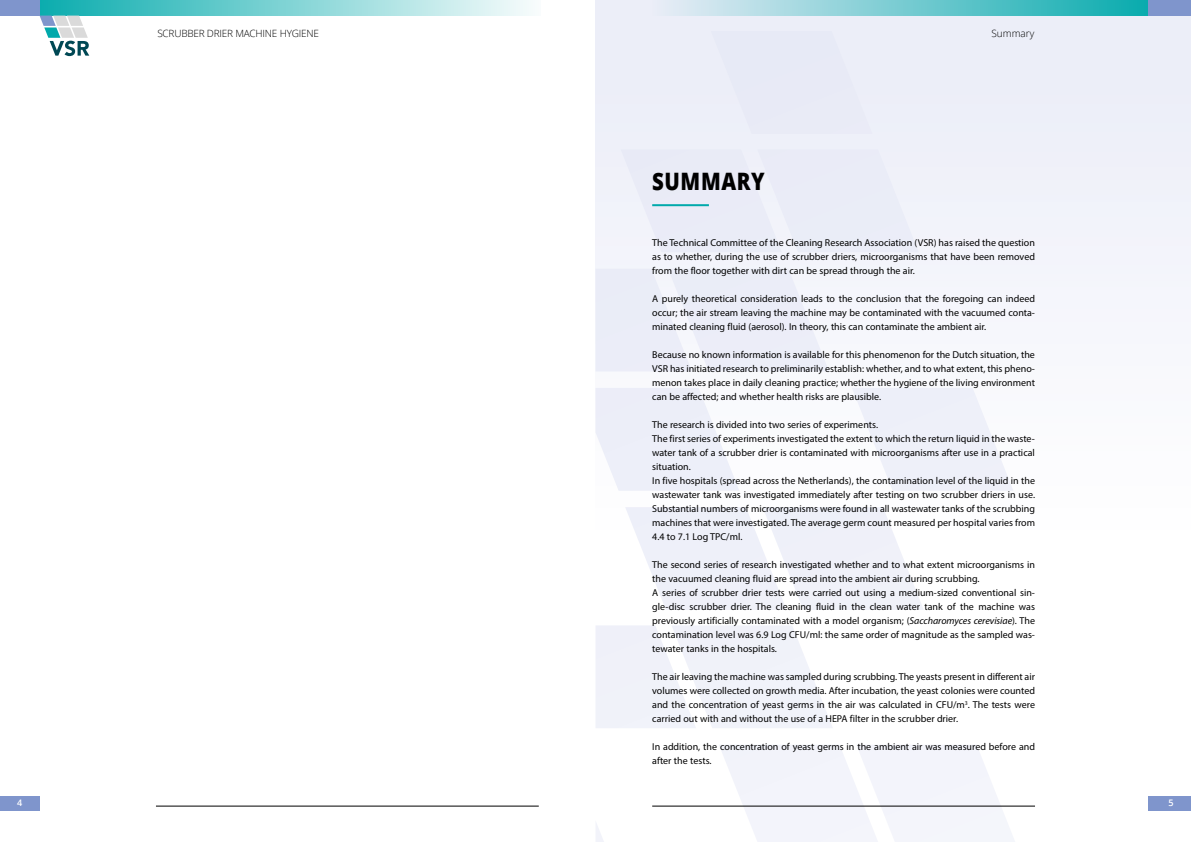
<style>
.page{position:relative;width:1191px;height:842px;background:#fff}
.page>*{position:absolute;margin:0;border:0;box-sizing:border-box;transform-origin:0 0}
.t1{font:800 24px "Open Sans";letter-spacing:.03em;color:#000;scale:.85 1}
.t2{font:10px/14px "Myriad Pro";color:#000;text-align:justify}
.t3{font:300 10px "Open Sans";letter-spacing:-.02em;color:#000}
.t4{font:300 10px "Open Sans";color:#000}
.t5{font:600 9px "Open Sans";color:#fff}
.s1{font-style:italic}
</style>
<div class="page">
<div style="left:595px;top:0;width:596px;height:540px;background:linear-gradient(to right,#eef0f9,#f5f6fb)"></div>
<svg style="left:719px;top:745px;width:296px;height:97px"></svg>
<svg style="left:596px;top:823px;width:8px;height:19px"></svg>
<svg style="left:596px;top:626px;width:236px;height:102px"></svg>
<svg style="left:625px;top:508px;width:298px;height:102px"></svg>
<div style="left:621px;top:150px;width:88px;height:57px;background:#e9ebf6"></div>
<div style="left:711px;top:31px;width:142px;height:96px;background:#e8eaf6"></div>
<div style="left:652px;top:0;width:515px;height:16px;background:linear-gradient(to right,#eaedf7,#00a9ab)"></div>
<div style="left:1148px;top:0;width:43px;height:16px;background:#7f95cc"></div>
<hr style="left:652px;top:806px;width:383px;height:1px;background:#000">
<div style="left:1148px;top:796px;width:43px;height:14px;background:#7f95cc"></div>
<div style="left:25px;top:0;width:515px;height:16px;background:linear-gradient(to right,#04aaac,#f8fcfc)"></div>
<div style="left:0;top:0;width:40px;height:16px;background:#7f95cc"></div>
<hr style="left:156px;top:806px;width:383px;height:1px;background:#000">
<svg style="left:40px;top:16px;width:49px;height:40px"></svg>
<div style="left:0;top:796px;width:40px;height:14px;background:#7f95cc"></div>
<hr style="left:652px;top:204px;width:57px;height:2px;background:#00a9ab">
<p class="t3" style="left:157px;top:26px;width:163px">SCRUBBER DRIER MACHINE HYGIENE</p>
<p class="t4" style="left:991px;top:26px;width:44px">Summary</p>
<h1 class="t1" style="left:652px;top:163px;width:134px">SUMMARY</h1>
<p class="t2" style="left:652px;top:235px;width:384px">The Technical Committee of the Cleaning Research Association (VSR) has raised the question as to whether, during the use of scrubber driers, microorganisms that have been removed from the floor together with dirt can be spread through the air.</p>
<p class="t2" style="left:652px;top:291px;width:384px">A purely theoretical consideration leads to the conclusion that the foregoing can indeed occur; the air stream leaving the machine may be contaminated with the vacuumed conta&shy;minated cleaning fluid (aerosol). In theory, this can contaminate the ambient air.</p>
<p class="t2" style="left:652px;top:347px;width:384px">Because no known information is available for this phenomenon for the Dutch situation, the VSR has initiated research to preliminarily establish: whether, and to what extent, this pheno&shy;menon takes place in daily cleaning practice; whether the hygiene of the living environment can be affected; and whether health risks are plausible.</p>
<p class="t2" style="left:652px;top:417px;width:384px;text-align:left">The research is divided into two series of experiments.<br>The first series of experiments investigated the extent to which the return liquid in the waste&shy;water tank of a scrubber drier is contaminated with microorganisms after use in a practical situation.<br>In five hospitals (spread across the Netherlands), the contamination level of the liquid in the wastewater tank was investigated immediately after testing on two scrubber driers in use.<br>Substantial numbers of microorganisms were found in all wastewater tanks of the scrubbing machines that were investigated. The average germ count measured per hospital varies from 4.4 to 7.1 Log TPC/ml.</p>
<p class="t2" style="left:652px;top:557px;width:384px;text-align:left">The second series of research investigated whether and to what extent microorganisms in the vacuumed cleaning fluid are spread into the ambient air during scrubbing.<br>A series of scrubber drier tests were carried out using a medium-sized conventional sin&shy;gle-disc scrubber drier. The cleaning fluid in the clean water tank of the machine was previously artificially contaminated with a model organism; (<span class="s1">Saccharomyces cerevisiae</span>). The contamination level was 6.9 Log CFU/ml: the same order of magnitude as the sampled was&shy;tewater tanks in the hospitals.</p>
<p class="t2" style="left:652px;top:669px;width:384px">The air leaving the machine was sampled during scrubbing. The yeasts present in different air volumes were collected on growth media. After incubation, the yeast colonies were counted and the concentration of yeast germs in the air was calculated in CFU/m<sup>3</sup>. The tests were carried out with and without the use of a HEPA filter in the scrubber drier.</p>
<p class="t2" style="left:652px;top:739px;width:384px">In addition, the concentration of yeast germs in the ambient air was measured before and after the tests.</p>
<p class="t5" style="left:17px;top:796px;width:7px">4</p>
<p class="t5" style="left:1168px;top:796px;width:7px">5</p>
</div>
